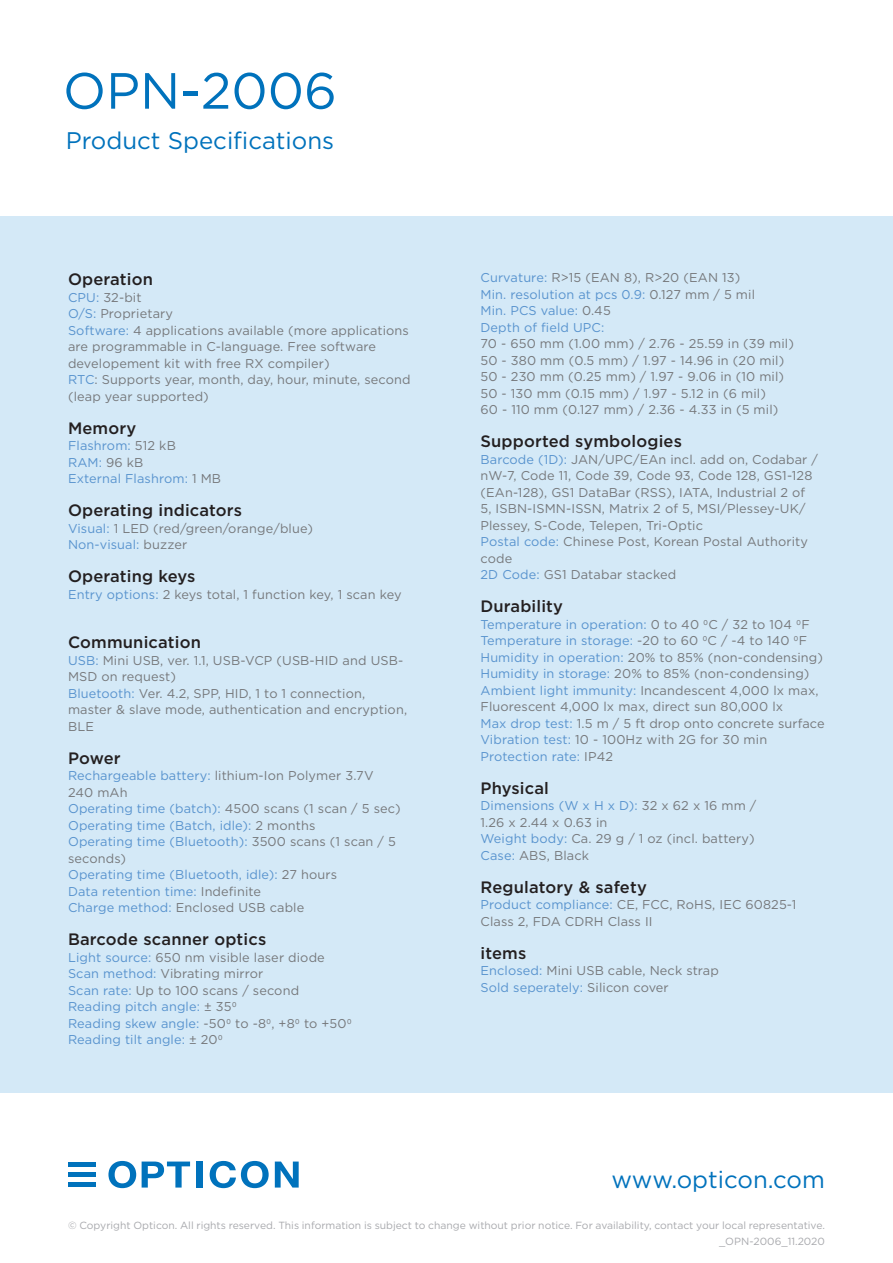
<style>
.page{position:relative;width:893px;height:1263px;background:#fff}
.page>*{position:absolute;margin:0;border:0;box-sizing:border-box;transform-origin:0 0}
.t1{font:50.85px "Gotham";color:#0072bc}
.t2{font:24px "Gotham";color:#0072bc}
.t3{font:500 16.5px "Gotham";letter-spacing:.01em;color:#231f20}
.t4{font:12.75px/16.5px "Gotham";letter-spacing:.01em;color:#76787b}
.t5{font:12.75px/16.5px "Gotham";letter-spacing:.01em;color:#5893ce}
.t6{font:10.35px "Gotham";color:#a8a9ad}
.s1{color:#5893ce}
.s2{color:#76787b}
</style>
<div class="page">
<div style="left:68px;top:1162px;width:27px;height:5px;background:#0072bc"></div>
<div style="left:68px;top:1172px;width:27px;height:5px;background:#0072bc"></div>
<div style="left:68px;top:1182px;width:27px;height:5px;background:#0072bc"></div>
<svg style="left:108px;top:1161px;width:28px;height:27px"></svg>
<svg style="left:142px;top:1161px;width:48px;height:26px"></svg>
<div style="left:196px;top:1161px;width:7px;height:26px;background:#0072bc"></div>
<svg style="left:210px;top:1161px;width:59px;height:27px"></svg>
<svg style="left:275px;top:1161px;width:24px;height:26px"></svg>
<div style="left:0;top:217px;width:893px;height:876px;background:#d4e9f7"></div>
<p class="t1" style="left:63px;top:58px;width:275px">OPN-2006</p>
<p class="t2" style="left:66px;top:125px;width:270px">Product Specifications</p>
<p class="t3" style="left:68px;top:269px;width:86px">Operation</p>
<p class="t4" style="left:68px;top:289px;width:75px"><span class="s1">CPU:</span> 32-bit</p>
<p class="t4" style="left:68px;top:305px;width:106px"><span class="s1">O/S:</span> Proprietary</p>
<p class="t4" style="left:68px;top:322px;width:342px"><span class="s1">Software:</span> 4 applications available (more applications are programmable in C-language. Free software developement kit with free RX compiler)</p>
<p class="t4" style="left:68px;top:371px;width:344px"><span class="s1">RTC</span>: Supports year, month, day, hour, minute, second (leap year supported)</p>
<p class="t3" style="left:68px;top:417px;width:70px">Memory</p>
<p class="t5" style="left:68px;top:437px;width:109px">Flashrom: <span class="s2">512 kB</span></p>
<p class="t5" style="left:68px;top:454px;width:77px">RAM: <span class="s2">96 kB</span></p>
<p class="t5" style="left:68px;top:470px;width:155px">External Flashrom: <span class="s2">1 MB</span></p>
<p class="t3" style="left:68px;top:500px;width:176px">Operating indicators</p>
<p class="t4" style="left:68px;top:520px;width:246px"><span class="s1">Visual:</span> 1 LED (red/green/orange/blue)</p>
<p class="t5" style="left:68px;top:536px;width:121px">Non-visual: <span class="s2">buzzer</span></p>
<p class="t3" style="left:68px;top:566px;width:129px">Operating keys</p>
<p class="t4" style="left:68px;top:586px;width:335px"><span class="s1">Entry options:</span> 2 keys total, 1 function key, 1 scan key</p>
<p class="t3" style="left:68px;top:632px;width:134px">Communication</p>
<p class="t4" style="left:68px;top:652px;width:337px"><span class="s1">USB:</span> Mini USB, ver. 1.1, USB-VCP (USB-HID and USB-<br>MSD on request)</p>
<p class="t4" style="left:68px;top:685px;width:341px"><span class="s1">Bluetooth:</span> Ver. 4.2, SPP, HID, 1 to 1 connection, master &amp; slave mode, authentication and encryption,<br>BLE</p>
<p class="t3" style="left:68px;top:747px;width:54px">Power</p>
<p class="t4" style="left:68px;top:767px;width:307px"><span class="s1">Rechargeable battery:</span> lithium-Ion Polymer 3.7V<br>240 mAh</p>
<p class="t5" style="left:68px;top:800px;width:334px">Operating time (batch): <span class="s2">4500 scans (1 scan / 5 sec)</span></p>
<p class="t5" style="left:68px;top:817px;width:249px">Operating time (Batch, idle): <span class="s2">2 months</span></p>
<p class="t5" style="left:68px;top:833px;width:329px">Operating time (Bluetooth): <span class="s2">3500 scans (1 scan / 5 seconds)</span></p>
<p class="t5" style="left:68px;top:866px;width:271px">Operating time (Bluetooth, idle): <span class="s2">27 hours</span></p>
<p class="t5" style="left:68px;top:883px;width:195px">Data retention time: <span class="s2">Indefinite</span></p>
<p class="t4" style="left:68px;top:899px;width:238px"><span class="s1">Charge method:</span> Enclosed USB cable</p>
<p class="t3" style="left:68px;top:929px;width:200px">Barcode scanner optics</p>
<p class="t4" style="left:68px;top:949px;width:258px"><span class="s1">Light source:</span> 650 nm visible laser diode</p>
<p class="t4" style="left:68px;top:965px;width:197px"><span class="s1">Scan method:</span> Vibrating mirror</p>
<p class="t4" style="left:68px;top:982px;width:233px"><span class="s1">Scan rate:</span> Up to 100 scans / second</p>
<p class="t5" style="left:68px;top:998px;width:170px">Reading pitch angle: <span class="s2">± 350</span></p>
<p class="t4" style="left:68px;top:1015px;width:285px"><span class="s1">Reading skew angle:</span> -500 to -80, +80 to +500</p>
<p class="t5" style="left:68px;top:1031px;width:156px">Reading tilt angle: <span class="s2">± 200</span></p>
<p class="t4" style="left:480px;top:269px;width:261px"><span class="s1">Curvature:</span> R&gt;15 (EAN 8), R&gt;20 (EAN 13)</p>
<p class="t5" style="left:480px;top:286px;width:276px">Min. resolution at pcs 0.9: <span class="s2">0.127 mm / 5 mil</span></p>
<p class="t5" style="left:480px;top:302px;width:132px">Min. PCS value: <span class="s2">0.45</span></p>
<p class="t5" style="left:480px;top:319px;width:125px">Depth of field UPC:</p>
<p class="t4" style="left:480px;top:335px;width:315px">70 - 650 mm (1.00 mm) / 2.76 - 25.59 in (39 mil)</p>
<p class="t4" style="left:480px;top:352px;width:305px">50 - 380 mm (0.5 mm) / 1.97 - 14.96 in (20 mil)</p>
<p class="t4" style="left:480px;top:368px;width:305px">50 - 230 mm (0.25 mm) / 1.97 - 9.06 in (10 mil)</p>
<p class="t4" style="left:480px;top:385px;width:287px">50 - 130 mm (0.15 mm) / 1.97 - 5.12 in (6 mil)</p>
<p class="t4" style="left:480px;top:401px;width:299px">60 - 110 mm (0.127 mm) / 2.36 - 4.33 in (5 mil)</p>
<p class="t3" style="left:480px;top:431px;width:203px">Supported symbologies</p>
<p class="t4" style="left:480px;top:451px;width:339px"><span class="s1">Barcode (1D):</span> JAN/UPC/EAn incl. add on, Codabar / nW-7, Code 11, Code 39, Code 93, Code 128, GS1-128 (EAn-128), GS1 DataBar (RSS), IATA, Industrial 2 of 5, ISBN-ISMN-ISSN, Matrix 2 of 5, MSI/Plessey-UK/ Plessey, S-Code, Telepen, Tri-Optic</p>
<p class="t4" style="left:480px;top:533px;width:329px"><span class="s1">Postal code:</span> Chinese Post, Korean Postal Authority code</p>
<p class="t4" style="left:480px;top:566px;width:197px"><span class="s1">2D Code:</span> GS1 Databar stacked</p>
<p class="t3" style="left:480px;top:596px;width:84px">Durability</p>
<p class="t5" style="left:480px;top:616px;width:331px">Temperature in operation: <span class="s2">0 to 40 0C / 32 to 104 0F</span></p>
<p class="t5" style="left:480px;top:632px;width:328px">Temperature in storage: <span class="s2">-20 to 60 0C / -4 to 140 0F</span></p>
<p class="t4" style="left:480px;top:649px;width:344px"><span class="s1">Humidity in operation:</span> 20% to 85% (non-condensing)</p>
<p class="t4" style="left:480px;top:665px;width:330px"><span class="s1">Humidity in storage:</span> 20% to 85% (non-condensing)</p>
<p class="t4" style="left:480px;top:682px;width:340px"><span class="s1">Ambient light immunity:</span> Incandescent 4,000 lx max,<br>Fluorescent 4,000 lx max, direct sun 80,000 lx</p>
<p class="t4" style="left:480px;top:715px;width:346px"><span class="s1">Max drop test:</span> 1.5 m / 5 ft drop onto concrete surface</p>
<p class="t4" style="left:480px;top:731px;width:288px"><span class="s1">Vibration test:</span> 10 - 100Hz with 2G for 30 min</p>
<p class="t5" style="left:480px;top:748px;width:134px">Protection rate: <span class="s2">IP42</span></p>
<p class="t3" style="left:480px;top:777px;width:70px">Physical</p>
<p class="t5" style="left:480px;top:797px;width:277px">Dimensions (W x H x D): <span class="s2">32 x 62 x 16 mm /</span></p>
<p class="t4" style="left:480px;top:814px;width:128px">1.26 x 2.44 x 0.63 in</p>
<p class="t4" style="left:480px;top:830px;width:276px"><span class="s1">Weight body:</span> Ca. 29 g / 1 oz (incl. battery)</p>
<p class="t4" style="left:480px;top:847px;width:110px"><span class="s1">Case:</span> ABS, Black</p>
<p class="t3" style="left:480px;top:876px;width:168px">Regulatory &amp; safety</p>
<p class="t4" style="left:480px;top:896px;width:317px"><span class="s1">Product compliance:</span> CE, FCC, RoHS, IEC 60825-1<br>Class 2, FDA CDRH Class II</p>
<p class="t3" style="left:480px;top:942px;width:47px">items</p>
<p class="t4" style="left:480px;top:962px;width:240px"><span class="s1">Enclosed:</span> Mini USB cable, Neck strap</p>
<p class="t5" style="left:480px;top:979px;width:190px">Sold seperately: <span class="s2">Silicon cover</span></p>
<p class="t2" style="left:611px;top:1164px;width:215px">www.opticon.com</p>
<p class="t6" style="left:68px;top:1218px;width:758px">© Copyright Opticon. All rights reserved. This information is subject to change without prior notice. For availability, contact your local representative.</p>
<p class="t6" style="left:719px;top:1234px;width:107px">_OPN-2006_11.2020</p>
</div>
